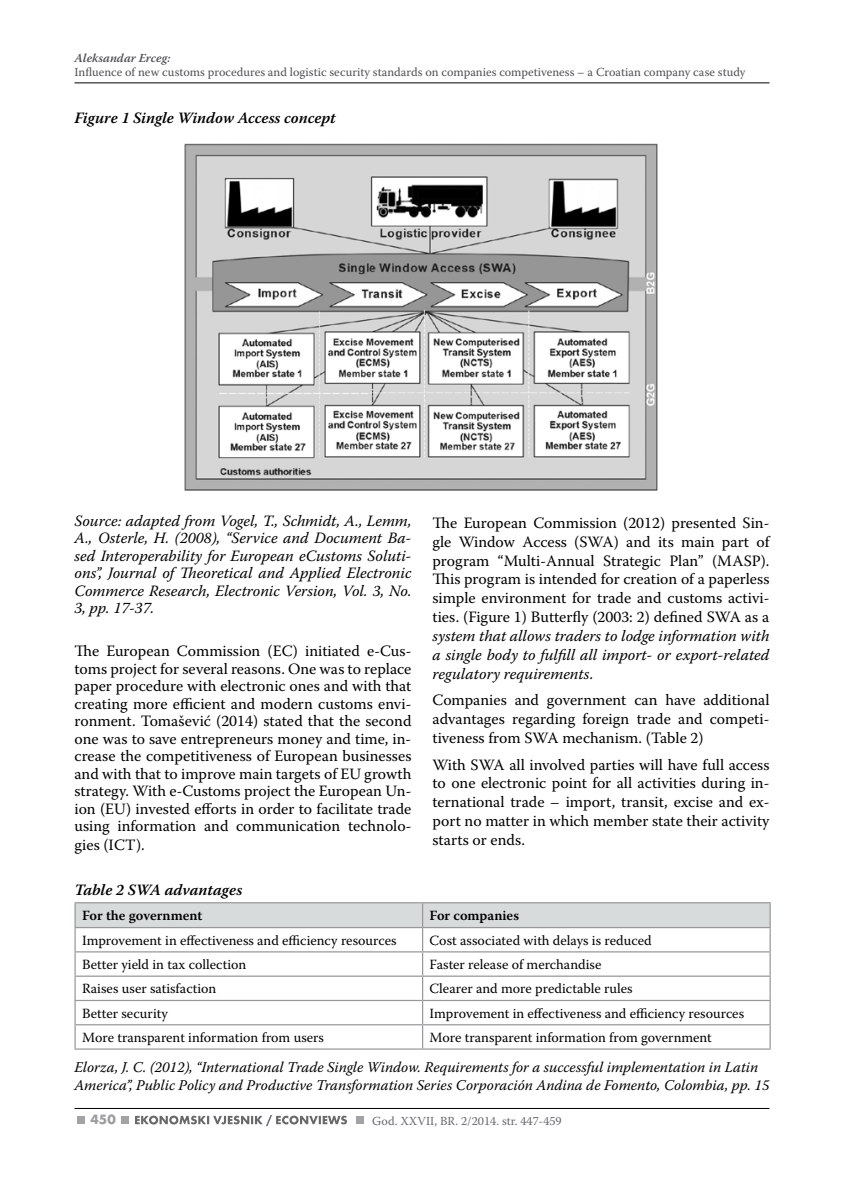
<style>
.page{position:relative;width:844px;height:1191px;background:#fff}
.page>*{position:absolute;margin:0;border:0;box-sizing:border-box;transform-origin:0 0}
.t1{font:15.75px/17.7px "Warnock Pro";color:#000;text-align:justify}
.t2{font:italic 15.75px/17.5px "Warnock Pro";color:#000;text-align:justify}
.t3{font:italic 600 15.75px "Warnock Pro";color:#000}
.t4{font:italic 14.88px/17.5px "Warnock Pro";color:#000}
.t5{font:14px "Warnock Pro";color:#000}
.t6{font:600 14px "Warnock Pro";color:#000}
.t7{font:700 14px "Futura TOT";color:#9c9ca0}
.t8{font:12.25px "Warnock Pro";color:#504f53}
.t9{font:12.25px "Warnock Pro";color:#68676c}
.t10{font:italic 600 12.25px "Warnock Pro";color:#504f53}
.s1{font-style:normal}
</style>
<div class="page">
<hr style="left:74px;top:83px;width:695px;height:1px;background:#000">
<hr style="left:74px;top:1108px;width:695px;height:1px;background:#000">
<div style="left:121px;top:1115px;width:7px;height:8px;background:#a3a3a7"></div>
<div style="left:356px;top:1115px;width:8px;height:8px;background:#a3a3a7"></div>
<div style="left:77px;top:1115px;width:8px;height:8px;background:#a3a3a7"></div>
<svg style="left:135px;top:1115px;width:212px;height:11px"></svg>
<img style="left:184px;top:143px;width:474px;height:348px">
<hr style="left:74px;top:902px;width:348px;height:1px;background:#98989c">
<hr style="left:74px;top:903px;width:2px;height:24px;background:#98989c">
<hr style="left:74px;top:927px;width:348px;height:1px;background:#98989c">
<hr style="left:74px;top:928px;width:2px;height:23px;background:#98989c">
<hr style="left:74px;top:951px;width:348px;height:1px;background:#98989c">
<hr style="left:74px;top:952px;width:2px;height:23px;background:#98989c">
<hr style="left:74px;top:975px;width:348px;height:1px;background:#98989c">
<hr style="left:74px;top:976px;width:2px;height:23px;background:#98989c">
<hr style="left:74px;top:999px;width:348px;height:2px;background:#98989c">
<hr style="left:74px;top:1001px;width:2px;height:23px;background:#98989c">
<hr style="left:74px;top:1024px;width:348px;height:1px;background:#98989c">
<hr style="left:74px;top:1025px;width:2px;height:23px;background:#98989c">
<svg style="left:75px;top:902px;width:695px;height:146px"></svg>
<hr style="left:74px;top:1048px;width:348px;height:1px;background:#98989c">
<hr style="left:422px;top:1048px;width:348px;height:1px;background:#98989c">
<p class="t10" style="left:74px;top:50px;width:97px">Aleksandar Erceg:</p>
<p class="t8" style="left:74px;top:64px;width:672px">Influence of new customs procedures and logistic security standards on companies competiveness – a Croatian company case study</p>
<p class="t3" style="left:74px;top:109px;width:262px">Figure 1 Single Window Access concept</p>
<p class="t2" style="left:74px;top:512px;width:338px">Source: adapted from Vogel, T., Schmidt, A., Lemm, A., Osterle, H. (2008), “Service and Document Ba&shy;sed Interoperability for European eCustoms Soluti&shy;ons”, Journal of Theoretical and Applied Electronic Commerce Research, Electronic Version, Vol. 3, No.<br>3, pp. 17-37.</p>
<p class="t1" style="left:74px;top:642px;width:338px">The European Commission (EC) initiated e-Cus&shy;toms project for several reasons. One was to replace paper procedure with electronic ones and with that creating more efficient and modern customs envi&shy;ronment. Tomašević (2014) stated that the second one was to save entrepreneurs money and time, in&shy;crease the competitiveness of European businesses and with that to improve main targets of EU growth strategy. With e-Customs project the European Un&shy;ion (EU) invested efforts in order to facilitate trade using information and communication technolo&shy;gies (ICT).</p>
<p class="t3" style="left:74px;top:880px;width:169px">Table 2 SWA advantages</p>
<p class="t1" style="left:432px;top:513px;width:338px;line-height:18.9px">The European Commission (2012) presented Sin&shy;gle Window Access (SWA) and its main part of program “Multi-Annual Strategic Plan” (MASP).<br>This program is intended for creation of a paperless simple environment for trade and customs activi&shy;ties. (Figure 1) Butterfly (2003: 2) defined SWA as a</p>
<p class="t2" style="left:432px;top:626px;width:338px;line-height:18.9px">system that allows traders to lodge information with a single body to fulfill all import- or export-related regulatory requirements<span class="s1">.</span></p>
<p class="t1" style="left:432px;top:690px;width:338px;line-height:18.9px">Companies and government can have additional advantages regarding foreign trade and competi&shy;tiveness from SWA mechanism. (Table 2)</p>
<p class="t1" style="left:432px;top:754px;width:338px;line-height:18.9px">With SWA all involved parties will have full access to one electronic point for all activities during in&shy;ternational trade – import, transit, excise and ex&shy;port no matter in which member state their activity starts or ends.</p>
<p class="t6" style="left:82px;top:907px;width:122px">For the government</p>
<p class="t6" style="left:429px;top:907px;width:91px">For companies</p>
<p class="t5" style="left:82px;top:932px;width:316px">Improvement in effectiveness and efficiency resources</p>
<p class="t5" style="left:429px;top:932px;width:224px">Cost associated with delays is reduced</p>
<p class="t5" style="left:82px;top:956px;width:166px">Better yield in tax collection</p>
<p class="t5" style="left:429px;top:956px;width:173px">Faster release of merchandise</p>
<p class="t5" style="left:82px;top:980px;width:136px">Raises user satisfaction</p>
<p class="t5" style="left:429px;top:980px;width:204px">Clearer and more predictable rules</p>
<p class="t5" style="left:82px;top:1004px;width:87px">Better security</p>
<p class="t5" style="left:429px;top:1004px;width:316px">Improvement in effectiveness and efficiency resources</p>
<p class="t5" style="left:82px;top:1029px;width:243px">More transparent information from users</p>
<p class="t5" style="left:429px;top:1029px;width:284px">More transparent information from government</p>
<p class="t4" style="left:74px;top:1058px;width:696px">Elorza, J. C. (2012), “International Trade Single Window. Requirements for a successful implementation in Latin<br>America”, Public Policy and Productive Transformation Series Corporación Andina de Fomento, Colombia, pp. 15</p>
<p class="t7" style="left:90px;top:1111px;width:27px">450</p>
<p class="t9" style="left:372px;top:1113px;width:191px">God. XXVII, BR. 2/2014. str. 447-459</p>
</div>
